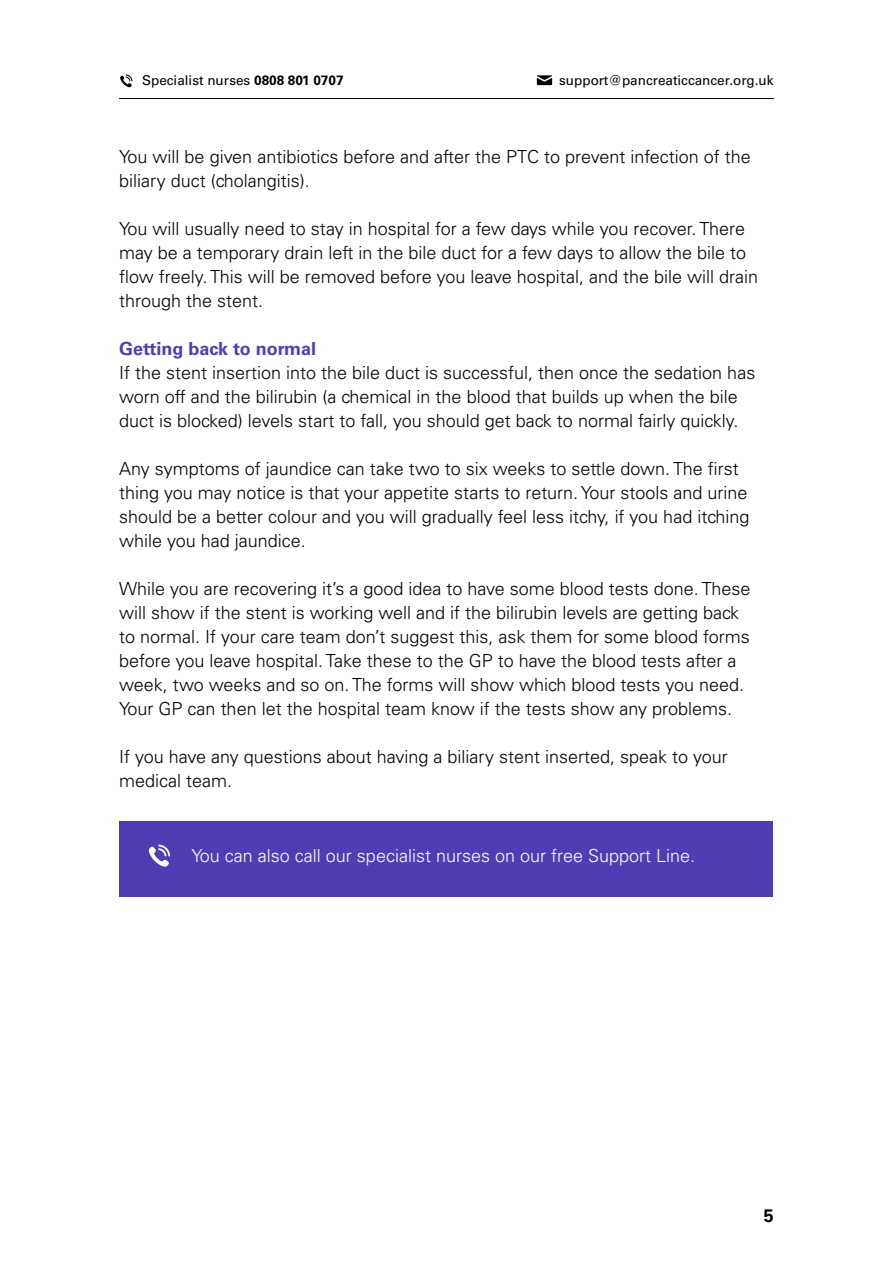
<style>
.page{position:relative;width:893px;height:1263px;background:#fff}
.page>*{position:absolute;margin:0;border:0;box-sizing:border-box;transform-origin:0 0}
.t1{font:300 18px/24px "Univers LT Std";color:#000}
.t2{font:300 18px "Univers LT Std";color:#fff}
.t3{font:700 18px "Univers LT Std";color:#4f3eb3}
.t4{font:700 18px "Univers LT Std";color:#000}
.t5{font:13.5px "Univers LT Std";color:#000}
.s1{font-weight:700}
</style>
<div class="page">
<hr style="left:119px;top:98px;width:655px;height:1px;background:#000">
<svg style="left:120px;top:74px;width:13px;height:14px"></svg>
<svg style="left:537px;top:75px;width:15px;height:10px"></svg>
<div style="left:119px;top:821px;width:654px;height:75px;background:#4f3eb3"></div>
<svg style="left:148px;top:845px;width:22px;height:22px"></svg>
<p class="t5" style="left:142px;top:72px;width:203px">Specialist nurses <span class="s1">0808 801 0707</span></p>
<p class="t5" style="left:559px;top:72px;width:216px">support@pancreaticcancer.org.uk</p>
<p class="t1" style="left:119px;top:145px;width:633px">You will be given antibiotics before and after the PTC to prevent infection of the biliary duct (cholangitis).</p>
<p class="t1" style="left:119px;top:217px;width:641px">You will usually need to stay in hospital for a few days while you recover. There may be a temporary drain left in the bile duct for a few days to allow the bile to flow freely. This will be removed before you leave hospital, and the bile will drain through the stent.</p>
<p class="t3" style="left:119px;top:338px;width:199px">Getting back to normal</p>
<p class="t1" style="left:119px;top:361px;width:638px">If the stent insertion into the bile duct is successful, then once the sedation has worn off and the bilirubin (a chemical in the blood that builds up when the bile duct is blocked) levels start to fall, you should get back to normal fairly quickly.</p>
<p class="t1" style="left:119px;top:457px;width:632px">Any symptoms of jaundice can take two to six weeks to settle down. The first thing you may notice is that your appetite starts to return. Your stools and urine should be a better colour and you will gradually feel less itchy, if you had itching while you had jaundice.</p>
<p class="t1" style="left:119px;top:577px;width:633px">While you are recovering it’s a good idea to have some blood tests done. These will show if the stent is working well and if the bilirubin levels are getting back to normal. If your care team don’t suggest this, ask them for some blood forms before you leave hospital. Take these to the GP to have the blood tests after a week, two weeks and so on. The forms will show which blood tests you need.<br>Your GP can then let the hospital team know if the tests show any problems.</p>
<p class="t1" style="left:119px;top:744px;width:610px">If you have any questions about having a biliary stent inserted, speak to your medical team.</p>
<p class="t2" style="left:191px;top:844px;width:505px">You can also call our specialist nurses on our free Support Line.</p>
<p class="t4" style="left:764px;top:1205px;width:12px">5</p>
</div>
